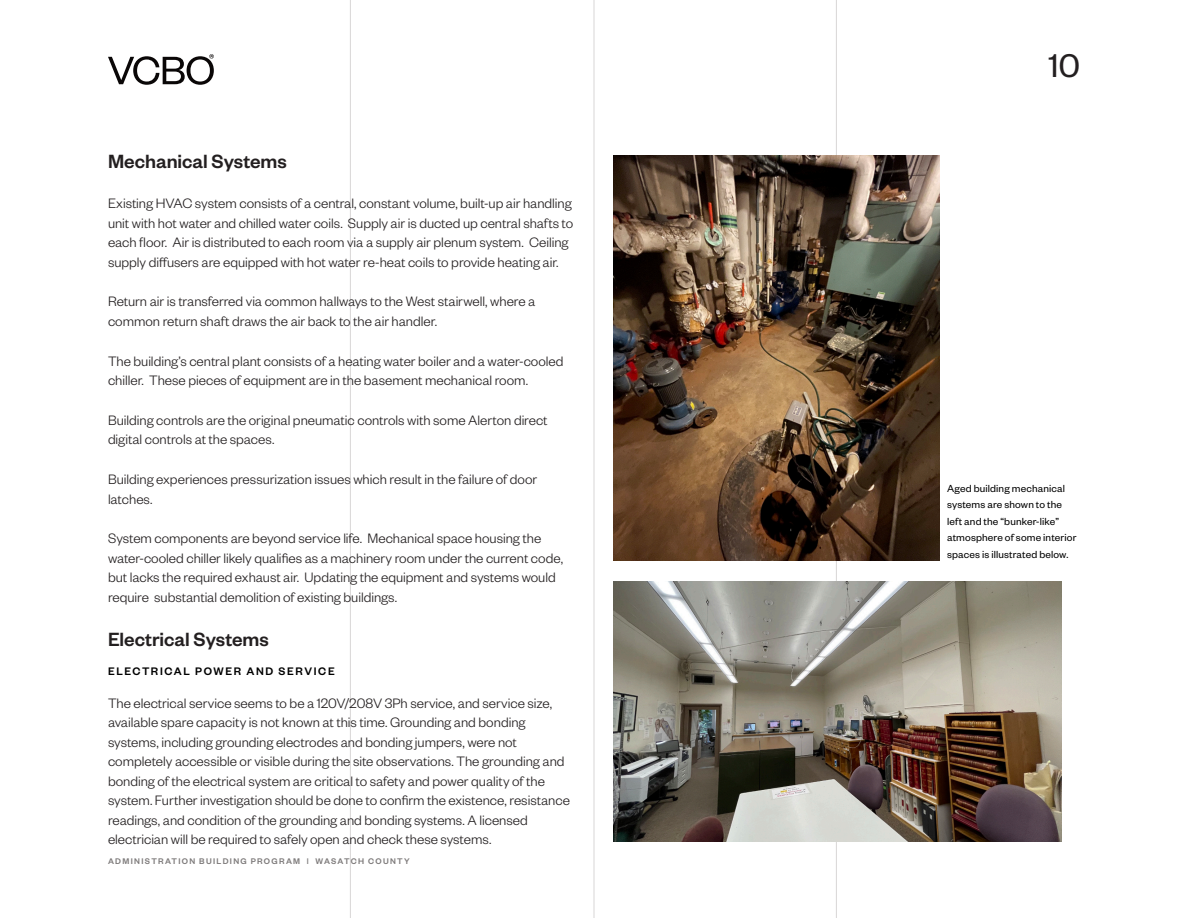
<style>
.page{position:relative;width:1188px;height:918px;background:#fff}
.page>*{position:absolute;margin:0;border:0;box-sizing:border-box;transform-origin:0 0}
.t1{font:36px "Founders Grotesk";color:#231f20}
.BODY{font:500 21px "Founders Grotesk";color:#231f20}
.BODY-2{font:300 15px/19.5px "Founders Grotesk";color:#231f20}
.Subhead_-_all_caps{font:500 12px "Founders Grotesk";letter-spacing:.14em;color:#000}
.BODY-3{font:11.25px/16.5px "Founders Grotesk";letter-spacing:.015em;color:#000}
.t2{font:500 9px "Founders Grotesk";letter-spacing:.15em;color:#7d7a7a}
</style>
<div class="page">
<hr style="left:593px;top:0;width:2px;height:918px;background:#dcdada">
<hr style="left:836px;top:0;width:1px;height:918px;background:#dcdada">
<hr style="left:350px;top:0;width:1px;height:918px;background:#dcdada">
<svg style="left:108px;top:54px;width:106px;height:31px"></svg>
<img style="left:613px;top:155px;width:326px;height:405px">
<img style="left:613px;top:581px;width:448px;height:260px">
<p class="BODY" style="left:108px;top:149px;width:180px">Mechanical Systems</p>
<p class="BODY-2" style="left:108px;top:193px;width:467px">Existing HVAC system consists of a central, constant volume, built-up air handling unit with hot water and chilled water coils. Supply air is ducted up central shafts to each floor. Air is distributed to each room via a supply air plenum system. Ceiling supply diffusers are equipped with hot water re-heat coils to provide heating air.</p>
<p class="BODY-2" style="left:108px;top:291px;width:429px">Return air is transferred via common hallways to the West stairwell, where a common return shaft draws the air back to the air handler.</p>
<p class="BODY-2" style="left:108px;top:350px;width:457px">The building’s central plant consists of a heating water boiler and a water-cooled chiller. These pieces of equipment are in the basement mechanical room.</p>
<p class="BODY-2" style="left:108px;top:410px;width:441px">Building controls are the original pneumatic controls with some Alerton direct digital controls at the spaces.</p>
<p class="BODY-2" style="left:108px;top:469px;width:431px">Building experiences pressurization issues which result in the failure of door latches.</p>
<p class="BODY-2" style="left:108px;top:528px;width:457px">System components are beyond service life. Mechanical space housing the water-cooled chiller likely qualifies as a machinery room under the current code, but lacks the required exhaust air. Updating the equipment and systems would require substantial demolition of existing buildings.</p>
<p class="BODY" style="left:108px;top:626px;width:162px">Electrical Systems</p>
<p class="Subhead_-_all_caps" style="left:108px;top:663px;width:228px">ELECTRICAL POWER AND SERVICE</p>
<p class="BODY-2" style="left:108px;top:692px;width:464px">The electrical service seems to be a 120V/208V 3Ph service, and service size, available spare capacity is not known at this time. Grounding and bonding systems, including grounding electrodes and bonding jumpers, were not completely accessible or visible during the site observations. The grounding and bonding of the electrical system are critical to safety and power quality of the system. Further investigation should be done to confirm the existence, resistance readings, and condition of the grounding and bonding systems. A licensed electrician will be required to safely open and check these systems.</p>
<p class="t2" style="left:108px;top:855px;width:303px">ADMINISTRATION BUILDING PROGRAM | WASATCH COUNTY</p>
<h1 class="t1" style="left:1049px;top:43px;width:33px">10</h1>
<p class="BODY-3" style="left:947px;top:479px;width:131px">Aged building mechanical systems are shown to the left and the “bunker-like” atmosphere of some interior spaces is illustrated below.</p>
</div>
